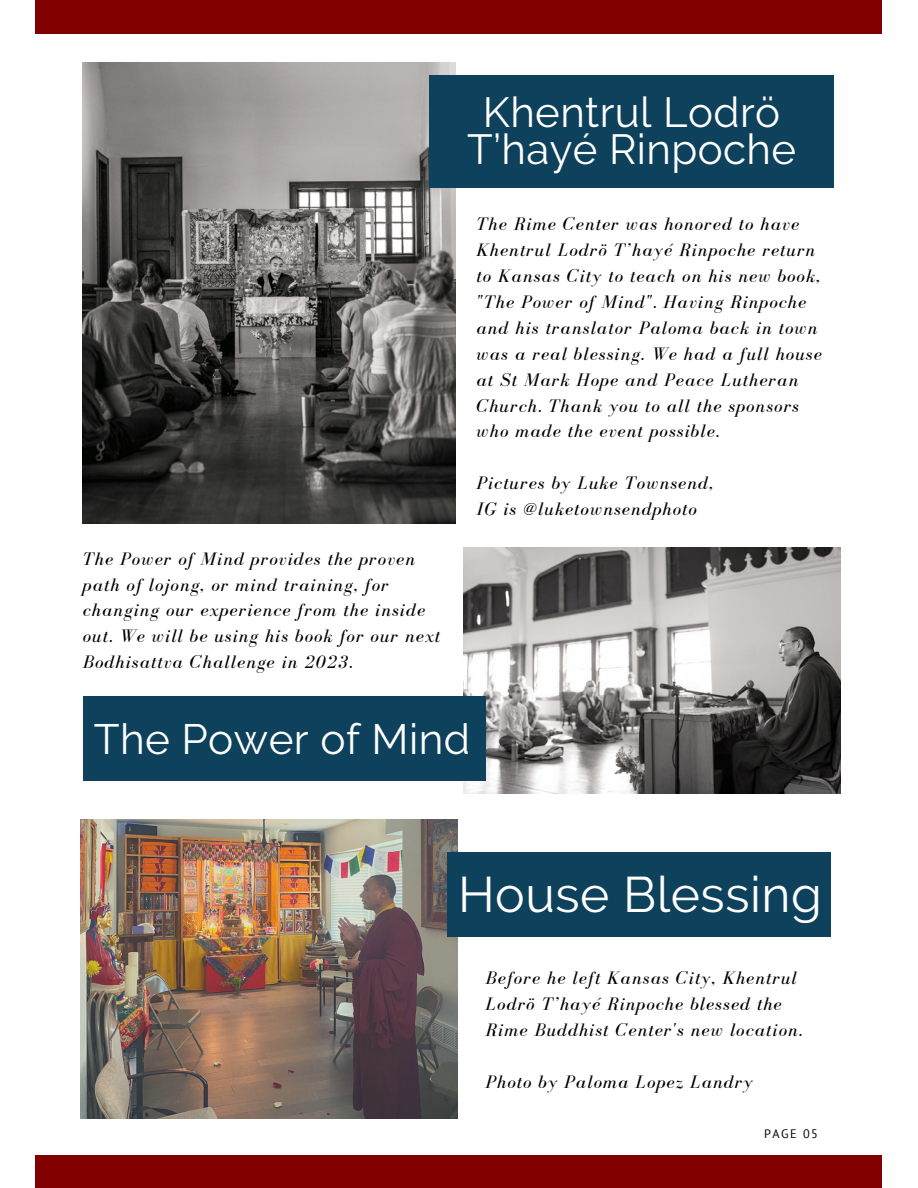
<style>
.page{position:relative;width:918px;height:1188px;background:#fff}
.page>*{position:absolute;margin:0;border:0;box-sizing:border-box;transform-origin:0 0}
.t1{font:49.8px "Raleway";letter-spacing:.01em;color:#fff}
.t2{font:42.3px "Raleway";letter-spacing:.01em;color:#fff}
.t3{font:42px/37.2px "Raleway";letter-spacing:.01em;color:#fff;text-align:center}
.t4{font:italic 18.75px/25.8px "Bodoni FLF";letter-spacing:.06em;color:#000}
.t5{font:12.3px "PT Sans";letter-spacing:.12em;color:#000}
</style>
<div class="page">
<div style="left:36px;top:1155px;width:846px;height:33px;background:#810000"></div>
<div style="left:36px;top:0;width:846px;height:34px;background:#810000"></div>
<img style="left:83px;top:63px;width:372px;height:460px">
<img style="left:463px;top:547px;width:377px;height:247px">
<img style="left:80px;top:819px;width:377px;height:299px">
<div style="left:429px;top:75px;width:405px;height:112px;background:#0e415c"></div>
<div style="left:83px;top:697px;width:403px;height:84px;background:#0e415c"></div>
<div style="left:448px;top:852px;width:383px;height:84px;background:#0e415c"></div>
<h3 class="t3" style="left:467px;top:93px;width:331px">Khentrul Lodrö<br>T’hayé Rinpoche</h3>
<p class="t4" style="left:83px;top:546px;width:359px">The Power of Mind provides the proven path of lojong, or mind training, for changing our experience from the inside out. We will be using his book for our next Bodhisattva Challenge in 2023.</p>
<p class="t4" style="left:476px;top:211px;width:347px">The Rime Center was honored to have Khentrul Lodrö T’hayé Rinpoche return to Kansas City to teach on his new book, "The Power of Mind". Having Rinpoche and his translator Paloma back in town was a real blessing. We had a full house at St Mark Hope and Peace Lutheran Church. Thank you to all the sponsors who made the event possible.</p>
<p class="t4" style="left:476px;top:470px;width:238px">Pictures by Luke Townsend,<br>IG is @luketownsendphoto</p>
<h2 class="t2" style="left:94px;top:714px;width:378px">The Power of Mind</h2>
<h1 class="t1" style="left:458px;top:866px;width:365px">House Blessing</h1>
<p class="t4" style="left:486px;top:965px;width:318px">Before he left Kansas City, Khentrul<br>Lodrö T’hayé Rinpoche blessed the<br>Rime Buddhist Center's new location.</p>
<p class="t4" style="left:486px;top:1068px;width:268px">Photo by Paloma Lopez Landry</p>
<p class="t5" style="left:764px;top:1125px;width:55px">PAGE 05</p>
</div>
